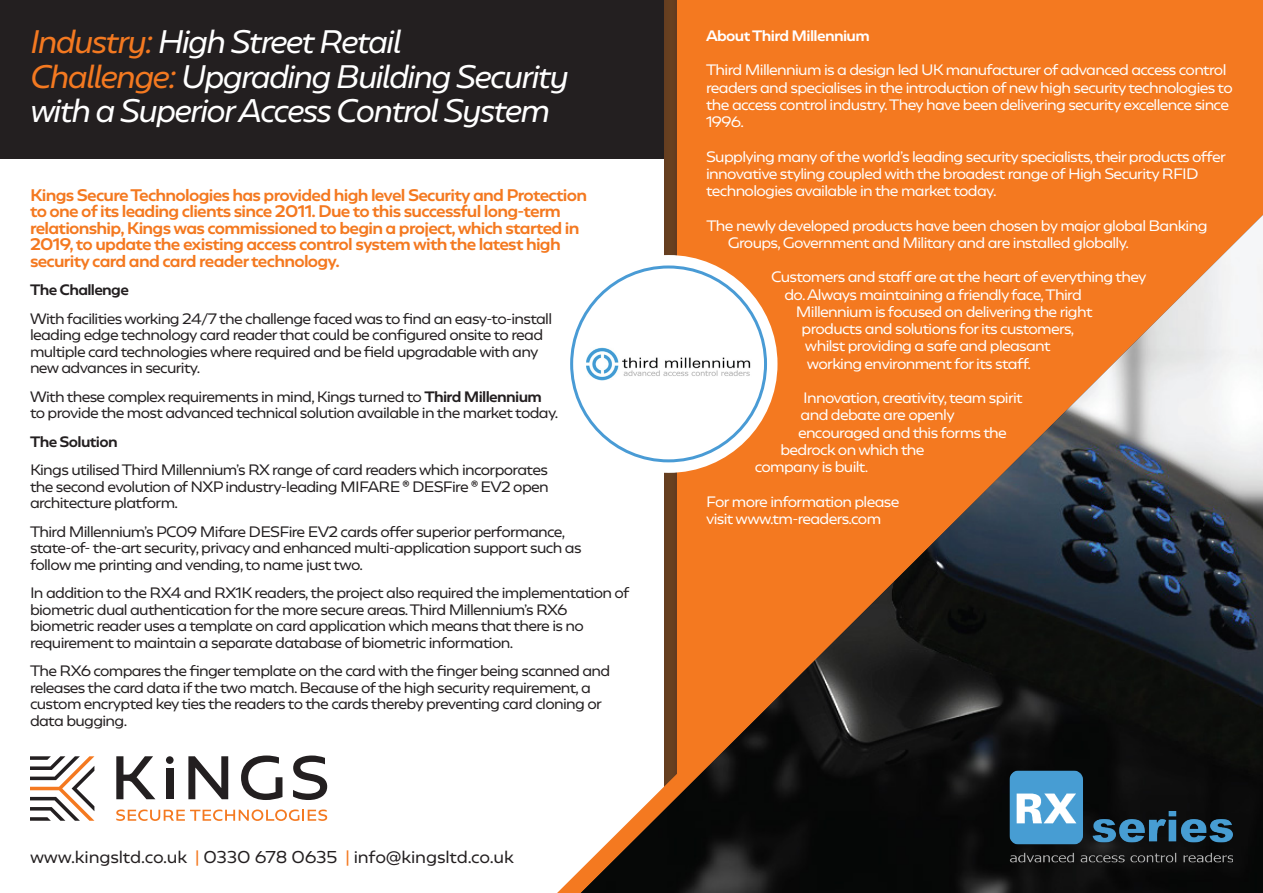
<style>
.page{position:relative;width:1263px;height:893px;background:#fff}
.page>*{position:absolute;margin:0;border:0;box-sizing:border-box;transform-origin:0 0}
.t1{font:italic 28.5px/34.2px "Geometrica";letter-spacing:-.06em;color:#fff}
.t2{font:15px "Geometrica";letter-spacing:-.01em;color:#231f20}
.t3{font:500 14.7px/16.5px "Geometrica";letter-spacing:-.05em;color:#f47920}
.t4{font:13.2px/16.5px "Geometrica";letter-spacing:-.05em;color:#231f20}
.t5{font:13.2px/17.2px "Geometrica";letter-spacing:-.05em;color:#fff}
.t6{font:500 13.2px "Geometrica";letter-spacing:-.05em;color:#231f20}
.t7{font:500 13.2px "Geometrica";letter-spacing:-.05em;color:#fff}
.s1{color:#f47920}
.s2{font-weight:500}
</style>
<div class="page">
<div style="left:663px;top:0;width:600px;height:893px;background:#f47920"></div>
<svg style="left:663px;top:0;width:13px;height:191px;background:#633f22"></svg>
<div style="left:0;top:0;width:663px;height:159px;background:#231f20"></div>
<svg style="left:116px;top:809px;width:211px;height:12px"></svg>
<svg style="left:30px;top:756px;width:64px;height:65px"></svg>
<svg style="left:116px;top:756px;width:39px;height:43px"></svg>
<svg style="left:188px;top:756px;width:40px;height:43px"></svg>
<svg style="left:241px;top:755px;width:41px;height:45px"></svg>
<svg style="left:293px;top:755px;width:34px;height:45px"></svg>
<div style="left:166px;top:768px;width:7px;height:31px;background:#231f20"></div>
<div style="left:166px;top:756px;width:8px;height:8px;background:#231f20;border-radius:50%"></div>
<img style="left:581px;top:215px;width:682px;height:678px">
<img style="left:586px;top:347px;width:165px;height:34px">
<img style="left:1009px;top:770px;width:224px;height:74px">
<img style="left:1009px;top:851px;width:224px;height:12px">
<h1 class="t1" style="left:30px;top:25px;width:540px"><span class="s1">Industry:</span> High Street Retail<br><span class="s1">Challenge:</span> Upgrading Building Security with a Superior Access Control System</h1>
<p class="t7" style="left:706px;top:26px;width:165px">About Third Millennium</p>
<p class="t5" style="left:706px;top:61px;width:528px">Third Millennium is a design led UK manufacturer of advanced access control readers and specialises in the introduction of new high security technologies to the access control industry. They have been delivering security excellence since 1996.</p>
<p class="t5" style="left:706px;top:148px;width:521px">Supplying many of the world’s leading security specialists, their products offer innovative styling coupled with the broadest range of High Security RFID technologies available in the market today.</p>
<p class="t5" style="left:728px;top:217px;width:481px;text-indent:-22px">The newly developed products have been chosen by major global Banking<br>Groups, Government and Military and are installed globally.</p>
<p class="t5" style="left:771px;top:268px;width:377px">Customers and staff are at the heart of everything they</p>
<p class="t5" style="left:784px;top:286px;width:299px">do. Always maintaining a friendly face, Third</p>
<p class="t5" style="left:796px;top:303px;width:298px">Millennium is focused on delivering the right</p>
<p class="t5" style="left:801px;top:320px;width:274px">products and solutions for its customers,</p>
<p class="t5" style="left:805px;top:337px;width:247px">whilst providing a safe and pleasant</p>
<p class="t5" style="left:807px;top:355px;width:226px">working environment for its staff.</p>
<p class="t5" style="left:803px;top:389px;width:221px">Innovation, creativity, team spirit</p>
<p class="t5" style="left:800px;top:406px;width:156px">and debate are openly</p>
<p class="t5" style="left:798px;top:424px;width:210px">encouraged and this forms the</p>
<p class="t5" style="left:780px;top:441px;width:146px">bedrock on which the</p>
<p class="t5" style="left:755px;top:458px;width:115px">company is built.</p>
<p class="t5" style="left:706px;top:493px;width:195px">For more information please visit www.tm-readers.com</p>
<p class="t3" style="left:30px;top:186px;width:559px">Kings Secure Technologies has provided high level Security and Protection to one of its leading clients since 2011. Due to this successful long-term relationship, Kings was commissioned to begin a project, which started in 2019, to update the existing access control system with the latest high security card and card reader technology.</p>
<p class="t6" style="left:30px;top:280px;width:100px">The Challenge</p>
<p class="t4" style="left:30px;top:310px;width:524px">With facilities working 24/7 the challenge faced was to find an easy-to-install leading edge technology card reader that could be configured onsite to read multiple card technologies where required and be field upgradable with any new advances in security.</p>
<p class="t4" style="left:30px;top:388px;width:530px">With these complex requirements in mind, Kings turned to <span class="s2">Third Millennium </span>to provide the most advanced technical solution available in the market today.</p>
<p class="t6" style="left:30px;top:432px;width:89px">The Solution</p>
<p class="t4" style="left:30px;top:461px;width:520px;text-align:justify">Kings utilised Third Millennium’s RX range of card readers which incorporates the second evolution of NXP industry-leading MIFARE ® DESFire ® EV2 open architecture platform.</p>
<p class="t4" style="left:30px;top:523px;width:553px">Third Millennium’s PC09 Mifare DESFire EV2 cards offer superior performance, state-of- the-art security, privacy and enhanced multi-application support such as follow me printing and vending, to name just two.</p>
<p class="t4" style="left:30px;top:584px;width:601px">In addition to the RX4 and RX1K readers, the project also required the implementation of biometric dual authentication for the more secure areas. Third Millennium’s RX6 biometric reader uses a template on card application which means that there is no requirement to maintain a separate database of biometric information.</p>
<p class="t4" style="left:30px;top:662px;width:582px">The RX6 compares the finger template on the card with the finger being scanned and releases the card data if the two match. Because of the high security requirement, a custom encrypted key ties the readers to the cards thereby preventing card cloning or data bugging.</p>
<p class="t2" style="left:30px;top:847px;width:485px">www.kingsltd.co.uk <span class="s1">|</span> 0330 678 0635 <span class="s1">|</span> info@kingsltd.co.uk</p>
</div>
